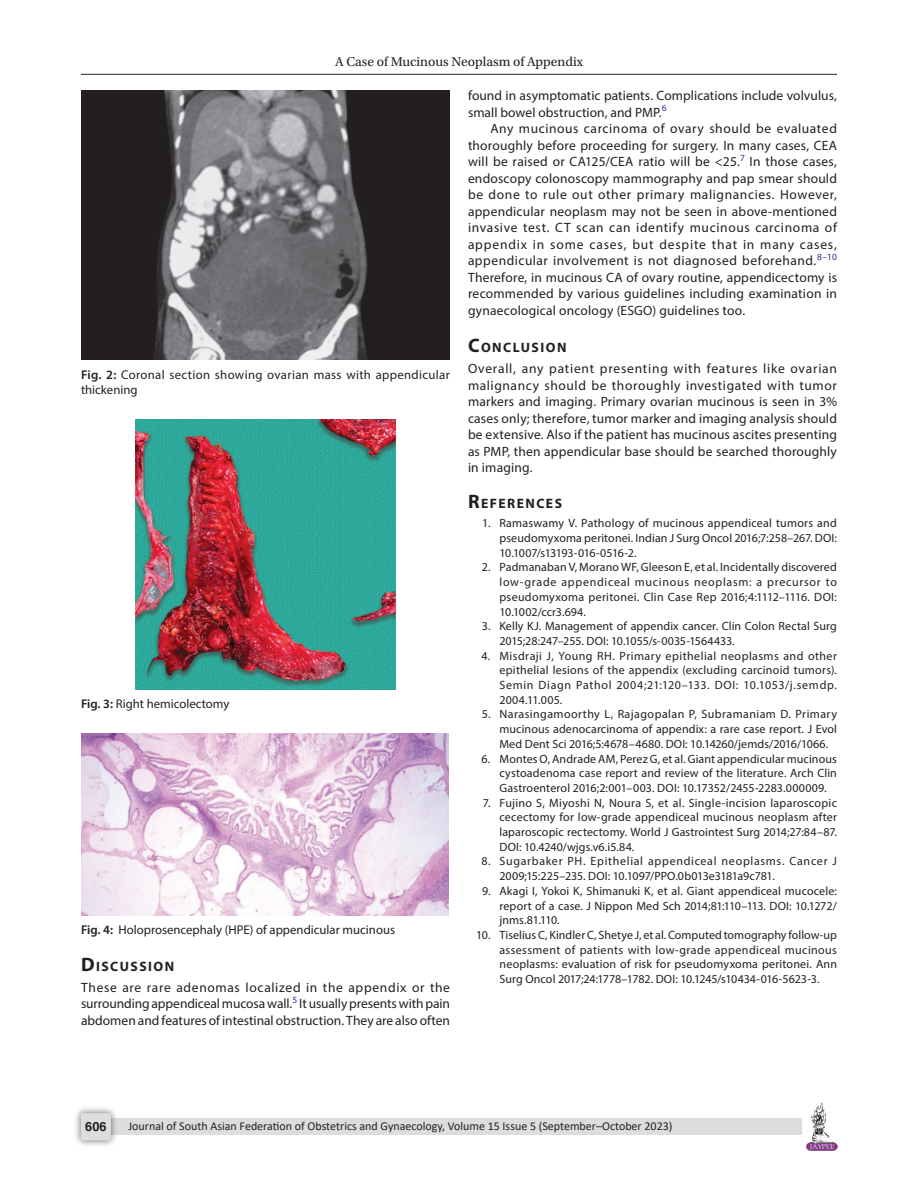
<style>
.page{position:relative;width:918px;height:1188px;background:#fff}
.page>*{position:absolute;margin:0;border:0;box-sizing:border-box;transform-origin:0 0}
.Head-1{font:700 13.65px "Myriad Pro";letter-spacing:.105em;color:#231f20}
.Para-Indent{font:13.5px/16.5px "Myriad Pro";letter-spacing:.015em;color:#231f20;text-align:justify}
.Para-NoIndent{font:13.5px/16.5px "Myriad Pro";letter-spacing:.005em;color:#231f20;text-align:justify}
.t1{font:13.5px "Utopia Std";color:#231f20}
.FigCaption{font:12.75px "Myriad Pro";color:#231f20}
.FigCaption-2{font:12.75px/15.3px "Myriad Pro";letter-spacing:.025em;color:#231f20}
.t2{font:700 12.75px "Helvetica LT Std";color:#231f20}
.References{font:12px/14.7px "Myriad Pro";letter-spacing:.01em;color:#231f20;text-align:justify}
.References-2{font:12px/14.7px "Myriad Pro";letter-spacing:.05em;color:#231f20}
.t3{font:12px "Calibri";color:#231f20}
.s1{font-weight:600}
.s2{font-size:19.5px}
</style>
<div class="page">
<hr style="left:81px;top:74px;width:756px;height:1px;background:#231f20">
<img style="left:807px;top:1103px;width:30px;height:48px">
<div style="left:96px;top:1119px;width:706px;height:16px;background:#dcdddf"></div>
<div style="left:73px;top:1106px;width:45px;height:41px;background:#231f20;opacity:.61"></div>
<div style="left:81px;top:1113px;width:30px;height:27px;background:#dcdddf;border-radius:2px"></div>
<img style="left:82px;top:90px;width:367px;height:270px">
<img style="left:81px;top:733px;width:367px;height:182px">
<img style="left:136px;top:419px;width:259px;height:270px">
<p class="t1" style="left:335px;top:55px;width:249px">A Case of Mucinous Neoplasm of Appendix</p>
<p class="FigCaption-2" style="left:81px;top:366px;width:370px"><span class="s1">Fig. 2:</span> Coronal section showing ovarian mass with appendicular thickening</p>
<p class="FigCaption" style="left:81px;top:696px;width:150px"><span class="s1">Fig. 3:</span> Right hemicolectomy</p>
<p class="FigCaption" style="left:81px;top:921px;width:316px"><span class="s1">Fig. 4:</span> Holoprosencephaly (HPE) of appendicular mucinous</p>
<p class="Head-1" style="left:81px;top:957px;width:95px"><span class="s2">D</span>ISCUSSION</p>
<p class="Para-NoIndent" style="left:81px;top:979px;width:371px">These are rare adenomas localized in the appendix or the surrounding appendiceal mucosa wall.<sup>5</sup> It usually presents with pain abdomen and features of intestinal obstruction. They are also often</p>
<p class="Para-NoIndent" style="left:468px;top:87px;width:370px">found in asymptomatic patients. Complications include volvulus, small bowel obstruction, and PMP.<sup>6</sup></p>
<p class="Para-Indent" style="left:468px;top:120px;width:371px;text-indent:22px">Any mucinous carcinoma of ovary should be evaluated thoroughly before proceeding for surgery. In many cases, CEA will be raised or CA125/CEA ratio will be &lt;25.<sup>7</sup> In those cases, endoscopy colonoscopy mammography and pap smear should be done to rule out other primary malignancies. However, appendicular neoplasm may not be seen in above-mentioned invasive test. CT scan can identify mucinous carcinoma of appendix in some cases, but despite that in many cases, appendicular involvement is not diagnosed beforehand.<sup>8–10<br></sup>Therefore, in mucinous CA of ovary routine, appendicectomy is recommended by various guidelines including examination in gynaecological oncology (ESGO) guidelines too.</p>
<p class="Head-1" style="left:468px;top:339px;width:100px"><span class="s2">C</span>ONCLUSION</p>
<p class="Para-NoIndent" style="left:468px;top:360px;width:371px">Overall, any patient presenting with features like ovarian malignancy should be thoroughly investigated with tumor markers and imaging. Primary ovarian mucinous is seen in 3% cases only; therefore, tumor marker and imaging analysis should be extensive. Also if the patient has mucinous ascites presenting as PMP, then appendicular base should be searched thoroughly in imaging.</p>
<p class="Head-1" style="left:468px;top:495px;width:96px"><span class="s2">R</span>EFERENCES</p>
<p class="References" style="left:500px;top:516px;width:339px;text-indent:-17px">1. Ramaswamy V. Pathology of mucinous appendiceal tumors and pseudomyxoma peritonei. Indian J Surg Oncol 2016;7:258–267. DOI:<br>10.1007/s13193-016-0516-2.</p>
<p class="References" style="left:500px;top:560px;width:339px;text-indent:-18px">2. Padmanaban V, Morano WF, Gleeson E, et al. Incidentally discovered low-grade appendiceal mucinous neoplasm: a precursor to pseudomyxoma peritonei. Clin Case Rep 2016;4:1112–1116. DOI:<br>10.1002/ccr3.694.</p>
<p class="References" style="left:500px;top:619px;width:339px;text-indent:-18px">3. Kelly KJ. Management of appendix cancer. Clin Colon Rectal Surg<br>2015;28:247–255. DOI: 10.1055/s-0035-1564433.</p>
<p class="References" style="left:500px;top:648px;width:339px;text-indent:-18px">4. Misdraji J, Young RH. Primary epithelial neoplasms and other epithelial lesions of the appendix (excluding carcinoid tumors).<br>Semin Diagn Pathol 2004;21:120–133. DOI: 10.1053/j.semdp.<br>2004.11.005.</p>
<p class="References" style="left:500px;top:707px;width:339px;text-indent:-18px">5. Narasingamoorthy L, Rajagopalan P, Subramaniam D. Primary mucinous adenocarcinoma of appendix: a rare case report. J Evol Med Dent Sci 2016;5:4678–4680. DOI: 10.14260/jemds/2016/1066.</p>
<p class="References" style="left:500px;top:751px;width:339px;text-indent:-18px">6. Montes O, Andrade AM, Perez G, et al. Giant appendicular mucinous cystoadenoma case report and review of the literature. Arch Clin Gastroenterol 2016;2:001–003. DOI: 10.17352/2455-2283.000009.</p>
<p class="References" style="left:500px;top:795px;width:339px;text-indent:-17px">7. Fujino S, Miyoshi N, Noura S, et al. Single-incision laparoscopic cecectomy for low-grade appendiceal mucinous neoplasm after laparoscopic rectectomy. World J Gastrointest Surg 2014;27:84–87.<br>DOI: 10.4240/wjgs.v6.i5.84.</p>
<p class="References-2" style="left:500px;top:854px;width:339px;text-indent:-18px">8. Sugarbaker PH. Epithelial appendiceal neoplasms. Cancer J<br>2009;15:225–235. DOI: 10.1097/PPO.0b013e3181a9c781.</p>
<p class="References" style="left:500px;top:883px;width:339px;text-indent:-17px">9. Akagi I, Yokoi K, Shimanuki K, et al. Giant appendiceal mucocele: report of a case. J Nippon Med Sch 2014;81:110–113. DOI: 10.1272/ jnms.81.110.</p>
<p class="References" style="left:500px;top:927px;width:339px;text-indent:-23px">10. Tiselius C, Kindler C, Shetye J, et al. Computed tomography follow-up assessment of patients with low-grade appendiceal mucinous neoplasms: evaluation of risk for pseudomyxoma peritonei. Ann Surg Oncol 2017;24:1778–1782. DOI: 10.1245/s10434-016-5623-3.</p>
<p class="t2" style="left:85px;top:1119px;width:23px">606</p>
<p class="t3" style="left:128px;top:1117px;width:546px">Journal of South Asian Federation of Obstetrics and Gynaecology, Volume 15 Issue 5 (September–October 2023)</p>
</div>
